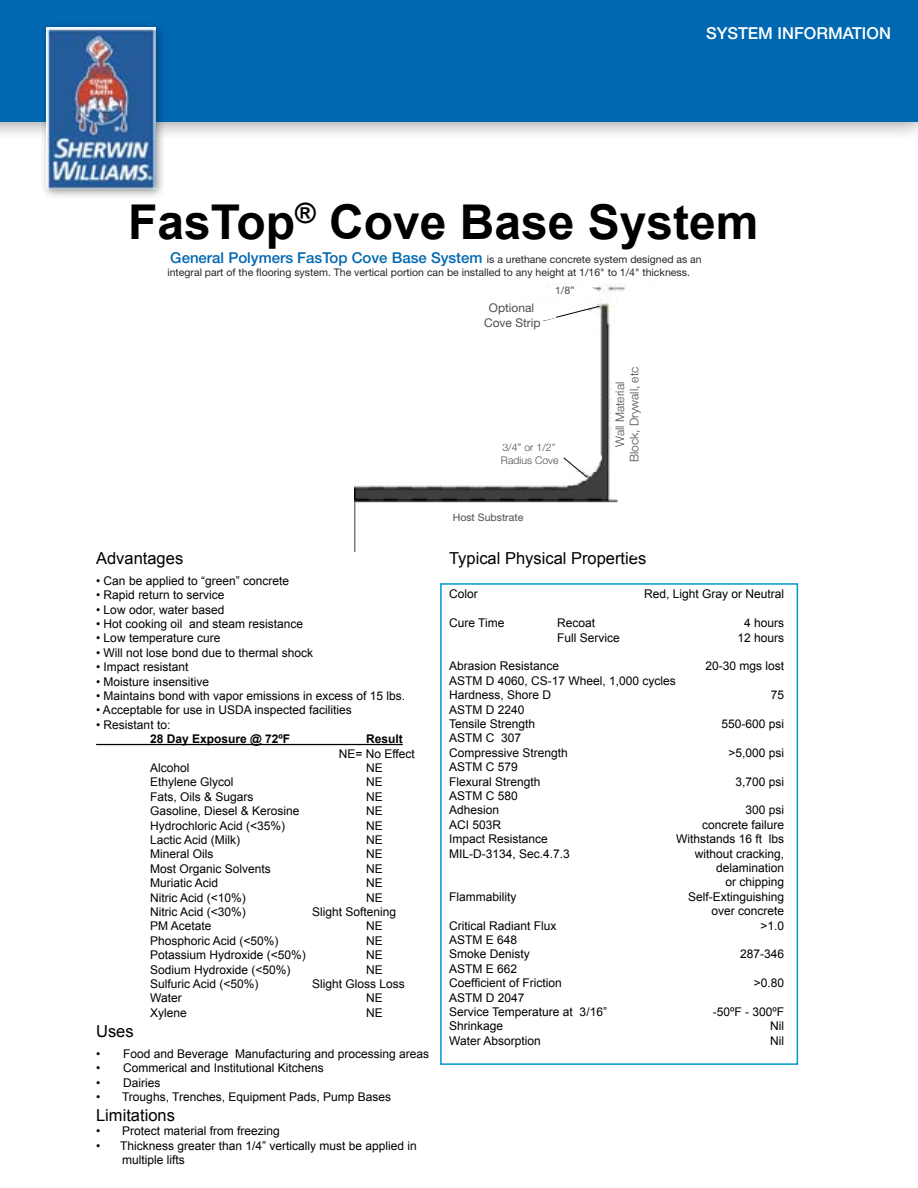
<style>
.page{position:relative;width:918px;height:1188px;background:#fff}
.page>*{position:absolute;margin:0;border:0;box-sizing:border-box;transform-origin:0 0}
.t1{font:700 48px "Arial";color:#000}
.t2{font:16.5px "Arial";color:#000}
.t3{font:500 16.5px "Helvetica Neue LT Std";color:#fff}
.t4{font:12px/14.4px "Arial";color:#000}
.t5{font:300 12px/14.4px "Helvetica Neue LT Std";color:#4d4d4f;text-align:center}
.t6{font:700 12px "Arial";color:#000}
.t7{font:12px/14.4px "Helvetica Neue LT Std";color:#4d4d4f;text-align:center}
.t8{font:10.5px/12.6px "Helvetica Neue LT Std";color:#262626}
.t9{font:300 10.5px/12.6px "Helvetica Neue LT Std";color:#4d4d4f}
.t10{font:10.5px "Helvetica Neue LT Std";color:#4d4d4f}
.t11{font:300 10.5px "Helvetica Neue LT Std";color:#262626}
.s1{font-weight:500;font-size:15px;color:#0067b1}
</style>
<div class="page">
<div style="left:0;top:0;width:918px;height:141px;background:#000;opacity:.49"></div>
<div style="left:0;top:0;width:918px;height:122px;background:#0067b1"></div>
<div style="left:41px;top:21px;width:126px;height:179px;background:#000;opacity:.4"></div>
<img style="left:46px;top:27px;width:110px;height:162px">
<hr style="left:96px;top:744px;width:307px;height:1px;background:#000">
<div style="left:440px;top:583px;width:358px;height:482px;border:2px solid #0097d0"></div>
<img style="left:355px;top:284px;width:270px;height:268px">
<div style="left:459px;top:442px;width:142px;height:32px;background:#fff;border-radius:50%"></div>
<div style="left:459px;top:442px;width:143px;height:32px;border:1px solid #fff;border-radius:50%"></div>
<div style="left:613px;top:271px;width:46px;height:285px;background:#fff;border-radius:50%"></div>
<div style="left:613px;top:271px;width:47px;height:286px;border:2px solid #fff;border-radius:50%"></div>
<div style="left:545px;top:285px;width:51px;height:15px;background:#fff;border-radius:50%"></div>
<div style="left:545px;top:284px;width:51px;height:17px;border:2px solid #fff;border-radius:50%"></div>
<div style="left:394px;top:512px;width:192px;height:39px;background:#fff;border-radius:50%"></div>
<div style="left:393px;top:511px;width:194px;height:41px;border:2px solid #fff;border-radius:50%"></div>
<div style="left:425px;top:302px;width:175px;height:36px;background:#fff;border-radius:50%"></div>
<div style="left:425px;top:302px;width:175px;height:37px;border:1px solid #fff;border-radius:50%"></div>
<svg style="left:541px;top:290px;width:60px;height:32px"></svg>
<svg style="left:458px;top:450px;width:130px;height:55px"></svg>
<h2 class="t3" style="left:706px;top:23px;width:186px">system information</h2>
<h1 class="t1" style="left:128px;top:190px;width:632px">FasTop<sup>®</sup> Cove Base System</h1>
<p class="t8" style="left:167px;top:253px;width:536px"><span class="s1">General Polymers FasTop Cove Base System</span> is a urethane concrete system designed as an integral part of the flooring system. The vertical portion can be installed to any height at 1/16" to 1/4" thickness.</p>
<p class="t10" style="left:555px;top:284px;width:21px">1/8”</p>
<h2 class="t2" style="left:96px;top:547px;width:89px">Advantages</h2>
<p class="t4" style="left:96px;top:574px;width:194px">• Can be applied to “green” concrete</p>
<p class="t4" style="left:96px;top:588px;width:130px">• Rapid return to service</p>
<p class="t4" style="left:96px;top:602px;width:130px">• Low odor, water based</p>
<p class="t4" style="left:96px;top:617px;width:208px">• Hot cooking oil and steam resistance</p>
<p class="t4" style="left:96px;top:631px;width:126px">• Low temperature cure</p>
<p class="t4" style="left:96px;top:646px;width:218px">• Will not lose bond due to thermal shock</p>
<p class="t4" style="left:96px;top:660px;width:94px">• Impact resistant</p>
<p class="t4" style="left:96px;top:674px;width:114px">• Moisture insensitive</p>
<p class="t4" style="left:96px;top:689px;width:310px">• Maintains bond with vapor emissions in excess of 15 lbs.</p>
<p class="t4" style="left:96px;top:703px;width:257px">• Acceptable for use in USDA inspected facilities</p>
<p class="t4" style="left:96px;top:718px;width:76px">• Resistant to:</p>
<p class="t6" style="left:150px;top:731px;width:142px">28 Day Exposure @ 72ºF</p>
<p class="t6" style="left:366px;top:731px;width:38px">Result</p>
<p class="t4" style="left:339px;top:746px;width:78px">NE= No Effect</p>
<p class="t4" style="left:150px;top:761px;width:41px">Alcohol</p>
<p class="t4" style="left:366px;top:761px;width:18px">NE</p>
<p class="t4" style="left:150px;top:775px;width:85px">Ethylene Glycol</p>
<p class="t4" style="left:366px;top:775px;width:18px">NE</p>
<p class="t4" style="left:150px;top:790px;width:105px">Fats, Oils &amp; Sugars</p>
<p class="t4" style="left:366px;top:790px;width:18px">NE</p>
<p class="t4" style="left:150px;top:804px;width:151px">Gasoline, Diesel &amp; Kerosine</p>
<p class="t4" style="left:366px;top:804px;width:18px">NE</p>
<p class="t4" style="left:150px;top:818px;width:137px">Hydrochloric Acid (&lt;35%)</p>
<p class="t4" style="left:366px;top:818px;width:18px">NE</p>
<p class="t4" style="left:150px;top:833px;width:92px">Lactic Acid (Milk)</p>
<p class="t4" style="left:366px;top:833px;width:18px">NE</p>
<p class="t4" style="left:150px;top:847px;width:65px">Mineral Oils</p>
<p class="t4" style="left:366px;top:847px;width:18px">NE</p>
<p class="t4" style="left:150px;top:862px;width:122px">Most Organic Solvents</p>
<p class="t4" style="left:366px;top:862px;width:18px">NE</p>
<p class="t4" style="left:150px;top:876px;width:70px">Muriatic Acid</p>
<p class="t4" style="left:366px;top:876px;width:18px">NE</p>
<p class="t4" style="left:150px;top:890px;width:97px">Nitric Acid (&lt;10%)</p>
<p class="t4" style="left:366px;top:890px;width:18px">NE</p>
<p class="t4" style="left:150px;top:905px;width:97px">Nitric Acid (&lt;30%)</p>
<p class="t4" style="left:312px;top:905px;width:86px">Slight Softening</p>
<p class="t4" style="left:150px;top:919px;width:63px">PM Acetate</p>
<p class="t4" style="left:366px;top:919px;width:18px">NE</p>
<p class="t4" style="left:150px;top:934px;width:130px">Phosphoric Acid (&lt;50%)</p>
<p class="t4" style="left:366px;top:934px;width:18px">NE</p>
<p class="t4" style="left:150px;top:948px;width:157px">Potassium Hydroxide (&lt;50%)</p>
<p class="t4" style="left:366px;top:948px;width:18px">NE</p>
<p class="t4" style="left:150px;top:962px;width:142px">Sodium Hydroxide (&lt;50%)</p>
<p class="t4" style="left:366px;top:962px;width:18px">NE</p>
<p class="t4" style="left:150px;top:977px;width:110px">Sulfuric Acid (&lt;50%)</p>
<p class="t4" style="left:312px;top:977px;width:94px">Slight Gloss Loss</p>
<p class="t4" style="left:150px;top:991px;width:33px">Water</p>
<p class="t4" style="left:366px;top:991px;width:18px">NE</p>
<p class="t4" style="left:150px;top:1006px;width:38px">Xylene</p>
<p class="t4" style="left:366px;top:1006px;width:18px">NE</p>
<h2 class="t2" style="left:96px;top:1020px;width:39px">Uses</h2>
<p class="t4" style="left:96px;top:1047px;width:335px">• Food and Beverage Manufacturing and processing areas</p>
<p class="t4" style="left:96px;top:1061px;width:229px">• Commerical and Institutional Kitchens</p>
<p class="t4" style="left:96px;top:1075px;width:66px">• Dairies</p>
<p class="t4" style="left:96px;top:1090px;width:296px">• Troughs, Trenches, Equipment Pads, Pump Bases</p>
<h2 class="t2" style="left:96px;top:1104px;width:80px">Limitations</h2>
<p class="t4" style="left:96px;top:1124px;width:185px">• Protect material from freezing</p>
<p class="t4" style="left:122px;top:1138px;width:296px;text-indent:-26px">• Thickness greater than 1/4” vertically must be applied in multiple lifts</p>
<p class="t11" style="left:506px;top:298px;width:49px">Cove Strip</p>
<p class="t7" style="left:484px;top:300px;width:58px">Optional<br>Cove Strip</p>
<p class="t9" style="left:501px;top:441px;width:59px">3/4” or 1/2”<br>Radius Cove</p>
<p class="t10" style="left:453px;top:511px;width:72px">Host Substrate</p>
<p class="t5" style="left:613px;top:462px;width:97px;rotate:-90deg">Wall Material<br>Block, Drywall, etc</p>
<h2 class="t2" style="left:449px;top:547px;width:199px">Typical Physical Properties</h2>
<p class="t4" style="left:449px;top:587px;width:30px">Color</p>
<p class="t4" style="left:644px;top:587px;width:142px">Red, Light Gray or Neutral</p>
<p class="t4" style="left:449px;top:616px;width:57px">Cure Time</p>
<p class="t4" style="left:557px;top:616px;width:40px">Recoat</p>
<p class="t4" style="left:744px;top:616px;width:42px">4 hours</p>
<p class="t4" style="left:557px;top:630px;width:64px">Full Service</p>
<p class="t4" style="left:737px;top:630px;width:48px">12 hours</p>
<p class="t4" style="left:449px;top:659px;width:112px">Abrasion Resistance</p>
<p class="t4" style="left:705px;top:659px;width:80px">20-30 mgs lost</p>
<p class="t4" style="left:449px;top:673px;width:228px">ASTM D 4060, CS-17 Wheel, 1,000 cycles<br>Hardness, Shore D</p>
<p class="t4" style="left:771px;top:688px;width:15px">75</p>
<p class="t4" style="left:449px;top:702px;width:88px">ASTM D 2240<br>Tensile Strength</p>
<p class="t4" style="left:449px;top:731px;width:120px">ASTM C 307<br>Compressive Strength</p>
<p class="t4" style="left:449px;top:760px;width:93px">ASTM C 579<br>Flexural Strength</p>
<p class="t4" style="left:449px;top:789px;width:70px">ASTM C 580<br>Adhesion</p>
<p class="t4" style="left:721px;top:717px;width:64px">550-600 psi</p>
<p class="t4" style="left:728px;top:745px;width:57px">&gt;5,000 psi</p>
<p class="t4" style="left:735px;top:774px;width:50px">3,700 psi</p>
<p class="t4" style="left:745px;top:803px;width:40px">300 psi</p>
<p class="t4" style="left:449px;top:817px;width:54px">ACI 503R</p>
<p class="t4" style="left:702px;top:817px;width:84px">concrete failure</p>
<p class="t4" style="left:449px;top:832px;width:100px">Impact Resistance</p>
<p class="t4" style="left:676px;top:832px;width:110px">Withstands 16 ft lbs</p>
<p class="t4" style="left:449px;top:846px;width:122px">MIL-D-3134, Sec.4.7.3</p>
<p class="t4" style="left:695px;top:846px;width:91px;text-align:right">without cracking, delamination<br>or chipping</p>
<p class="t4" style="left:449px;top:889px;width:69px">Flammability</p>
<p class="t4" style="left:688px;top:889px;width:98px;text-align:right">Self-Extinguishing over concrete</p>
<p class="t4" style="left:449px;top:918px;width:109px">Critical Radiant Flux</p>
<p class="t4" style="left:761px;top:918px;width:25px">&gt;1.0</p>
<p class="t4" style="left:449px;top:933px;width:82px">ASTM E 648<br>Smoke Denisty</p>
<p class="t4" style="left:740px;top:947px;width:46px">287-346</p>
<p class="t4" style="left:449px;top:961px;width:114px">ASTM E 662<br>Coefficient of Friction</p>
<p class="t4" style="left:449px;top:990px;width:159px">ASTM D 2047<br>Service Temperature at 3/16”</p>
<p class="t4" style="left:754px;top:976px;width:32px">&gt;0.80</p>
<p class="t4" style="left:713px;top:1005px;width:73px">-50ºF - 300ºF</p>
<p class="t4" style="left:449px;top:1019px;width:56px">Shrinkage</p>
<p class="t4" style="left:770px;top:1019px;width:15px">Nil</p>
<p class="t4" style="left:449px;top:1033px;width:93px">Water Absorption</p>
<p class="t4" style="left:770px;top:1033px;width:15px">Nil</p>
</div>
